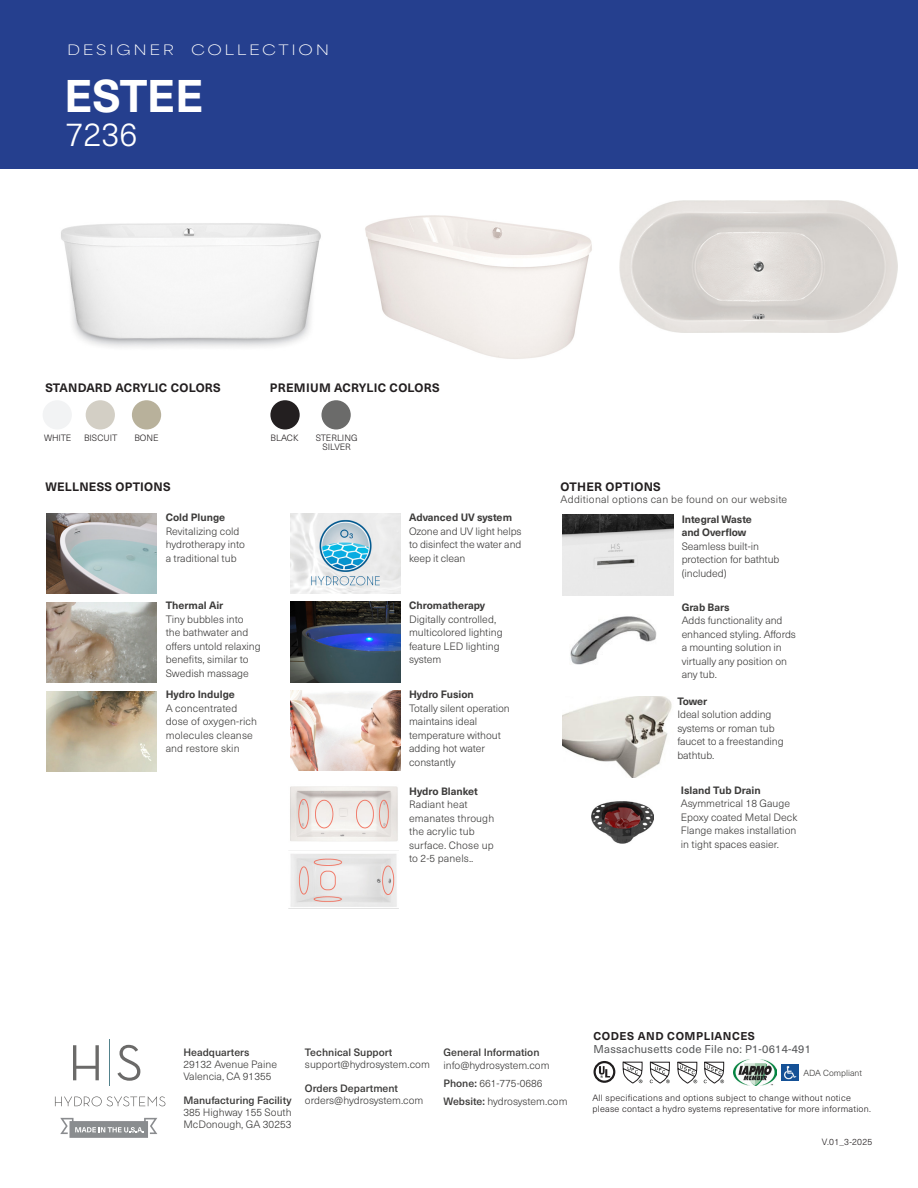
<style>
.page{position:relative;width:918px;height:1188px;background:#fff}
.page>*{position:absolute;margin:0;border:0;box-sizing:border-box;transform-origin:0 0}
.t1{font:700 45px "Neue Haas Unica W1 G";letter-spacing:-.01em;color:#fff}
.t2{font:300 33px "Neue Haas Unica W1 G";color:#fff}
.t3{font:100 13.5px "Area Extended";letter-spacing:.2em;color:#fff}
.t4{font:700 12px "Neue Haas Unica W1 G";letter-spacing:.025em;color:#231f20}
.t5{font:11.25px "Neue Haas Unica W1 G";letter-spacing:.02em;color:#545557}
.t6{font:700 11.25px "Neue Haas Unica W1 G";letter-spacing:.05em;color:#231f20}
.t7{font:300 10.5px/13.5px "Neue Haas Unica W1 G";color:#3c3b3a}
.t8{font:700 10.5px/13.5px "Neue Haas Unica W1 G";color:#3c3b3a}
.t9{font:500 10.5px "Neue Haas Unica W1 G";color:#3c3b3a}
.t10{font:300 10.5px "Neue Haas Unica W1 G";letter-spacing:.025em;color:#3c3b3a}
.t11{font:300 9px/10.8px "Neue Haas Unica W1 G";letter-spacing:.025em;color:#231f20}
.t12{font:300 9px/9px "Neue Haas Unica W1 G";color:#231f20;text-align:center}
.t13{font:300 8.7px "Neue Haas Unica W1 G";color:#3c3b3a}
.s1{font-weight:500}
</style>
<div class="page">
<div style="left:0;top:0;width:918px;height:168px;background:#253f8e"></div>
<img style="left:365px;top:215px;width:227px;height:144px">
<img style="left:61px;top:223px;width:260px;height:124px">
<img style="left:620px;top:201px;width:277px;height:132px">
<svg style="left:704px;top:1062px;width:20px;height:22px"></svg>
<svg style="left:677px;top:1062px;width:20px;height:22px"></svg>
<svg style="left:622px;top:1061px;width:21px;height:22px"></svg>
<svg style="left:649px;top:1062px;width:21px;height:22px"></svg>
<div style="left:594px;top:1061px;width:21px;height:22px;border:2px solid #201d1e;border-radius:50%"></div>
<svg style="left:599px;top:1066px;width:11px;height:12px"></svg>
<img style="left:734px;top:1060px;width:42px;height:25px">
<img style="left:782px;top:1064px;width:16px;height:17px">
<hr style="left:109px;top:1040px;width:1px;height:46px;background:#54828c">
<svg style="left:73px;top:1045px;width:26px;height:35px"></svg>
<svg style="left:117px;top:1045px;width:23px;height:36px"></svg>
<svg style="left:55px;top:1096px;width:110px;height:10px"></svg>
<svg style="left:60px;top:1118px;width:97px;height:20px"></svg>
<div style="left:43px;top:400px;width:29px;height:30px;background:#f2f3f4;border-radius:50%"></div>
<div style="left:86px;top:400px;width:29px;height:30px;background:#d3cfc5;border-radius:50%"></div>
<div style="left:132px;top:400px;width:29px;height:30px;background:#b8b19b;border-radius:50%"></div>
<div style="left:270px;top:400px;width:30px;height:30px;background:#231f20;border-radius:50%"></div>
<img style="left:290px;top:513px;width:111px;height:81px">
<img style="left:47px;top:513px;width:110px;height:81px">
<img style="left:47px;top:602px;width:110px;height:81px">
<img style="left:290px;top:690px;width:111px;height:81px">
<img style="left:570px;top:616px;width:87px;height:49px">
<img style="left:563px;top:515px;width:110px;height:80px">
<img style="left:47px;top:691px;width:110px;height:81px">
<img style="left:290px;top:786px;width:108px;height:56px">
<img style="left:290px;top:602px;width:111px;height:80px">
<div style="left:321px;top:400px;width:30px;height:30px;background:#6b6b6a;border-radius:50%"></div>
<img style="left:288px;top:850px;width:111px;height:59px">
<img style="left:563px;top:697px;width:109px;height:80px">
<img style="left:591px;top:801px;width:62px;height:43px">
<p class="t3" style="left:67px;top:38px;width:264px">DESIGNER COLLECTION</p>
<p class="t1" style="left:64px;top:61px;width:141px">ESTEE</p>
<p class="t2" style="left:66px;top:110px;width:73px">7236</p>
<p class="t4" style="left:45px;top:379px;width:177px">STANDARD ACRYLIC COLORS</p>
<p class="t11" style="left:44px;top:432px;width:29px">WHITE</p>
<p class="t11" style="left:84px;top:432px;width:34px">BISCUIT</p>
<p class="t11" style="left:134px;top:432px;width:26px">BONE</p>
<p class="t4" style="left:270px;top:379px;width:171px">PREMIUM ACRYLIC COLORS</p>
<p class="t11" style="left:271px;top:432px;width:29px">BLACK</p>
<p class="t12" style="left:316px;top:433px;width:43px">STERLING<br>SILVER</p>
<p class="t4" style="left:45px;top:478px;width:127px">WELLNESS OPTIONS</p>
<p class="t4" style="left:561px;top:477px;width:102px">OTHER OPTIONS</p>
<p class="t10" style="left:561px;top:491px;width:228px">Additional options can be found on our website</p>
<p class="t8" style="left:166px;top:510px;width:61px">Cold Plunge</p>
<p class="t7" style="left:166px;top:524px;width:81px">Revitalizing cold hydrotherapy into a traditional tub</p>
<p class="t8" style="left:166px;top:598px;width:59px">Thermal Air</p>
<p class="t7" style="left:166px;top:612px;width:97px">Tiny bubbles into the bathwater and offers untold relaxing benefits, similar to<br>Swedish massage</p>
<p class="t8" style="left:166px;top:687px;width:71px">Hydro Indulge</p>
<p class="t7" style="left:166px;top:701px;width:93px">A concentrated dose of oxygen-rich molecules cleanse and restore skin</p>
<p class="t8" style="left:409px;top:510px;width:104px">Advanced UV system</p>
<p class="t7" style="left:409px;top:524px;width:114px;text-align:justify">Ozone and UV light helps to disinfect the water and keep it clean</p>
<p class="t8" style="left:409px;top:598px;width:78px">Chromatherapy</p>
<p class="t7" style="left:409px;top:612px;width:95px">Digitally controlled, multicolored lighting feature LED lighting</p>
<p class="t7" style="left:409px;top:652px;width:34px">system</p>
<p class="t8" style="left:409px;top:687px;width:66px">Hydro Fusion</p>
<p class="t7" style="left:409px;top:701px;width:102px">Totally silent operation maintains ideal temperature without adding hot water constantly</p>
<p class="t8" style="left:409px;top:783px;width:70px">Hydro Blanket</p>
<p class="t7" style="left:409px;top:797px;width:87px">Radiant heat emanates through the acrylic tub surface. Chose up to 2-5 panels..</p>
<p class="t8" style="left:682px;top:512px;width:72px">Integral Waste and Overflow</p>
<p class="t7" style="left:682px;top:539px;width:99px">Seamless built-in protection for bathtub (included)</p>
<p class="t8" style="left:682px;top:599px;width:49px">Grab Bars</p>
<p class="t7" style="left:682px;top:613px;width:116px">Adds functionality and enhanced styling. Affords a mounting solution in virtually any position on any tub.</p>
<p class="t8" style="left:677px;top:694px;width:31px">Tower</p>
<p class="t7" style="left:677px;top:707px;width:108px">Ideal solution adding systems or roman tub faucet to a freestanding bathtub.</p>
<p class="t8" style="left:681px;top:783px;width:81px">Island Tub Drain</p>
<p class="t7" style="left:681px;top:796px;width:118px">Asymmetrical 18 Gauge<br>Epoxy coated Metal Deck<br>Flange makes installation in tight spaces easier.</p>
<p class="t9" style="left:183px;top:1044px;width:68px">Headquarters</p>
<p class="t7" style="left:183px;top:1058px;width:95px;line-height:12px">29132 Avenue Paine<br>Valencia, CA 91355</p>
<p class="t9" style="left:183px;top:1092px;width:110px">Manufacturing Facility</p>
<p class="t7" style="left:183px;top:1106px;width:110px;line-height:12px">385 Highway 155 South<br>McDonough, GA 30253</p>
<p class="t9" style="left:305px;top:1044px;width:89px">Technical Support</p>
<p class="t7" style="left:305px;top:1057px;width:126px">support@hydrosystem.com</p>
<p class="t9" style="left:305px;top:1080px;width:95px">Orders Department</p>
<p class="t7" style="left:305px;top:1093px;width:120px">orders@hydrosystem.com</p>
<p class="t9" style="left:444px;top:1044px;width:98px">General Information</p>
<p class="t7" style="left:444px;top:1056px;width:126px;line-height:18px">info@hydrosystem.com<br><span class="s1">Phone:</span> 661-775-0686<br><span class="s1">Website:</span> hydrosystem.com</p>
<p class="t6" style="left:594px;top:1027px;width:163px">CODES AND COMPLIANCES</p>
<p class="t5" style="left:594px;top:1041px;width:219px">Massachusetts code File no: P1-0614-491</p>
<p class="t13" style="left:804px;top:1067px;width:60px">ADA Compliant</p>
<p class="t11" style="left:592px;top:1092px;width:280px">All specifications and options subject to change without notice please contact a hydro systems representative for more information.</p>
<p class="t11" style="left:822px;top:1136px;width:52px">V.01_3-2025</p>
</div>
